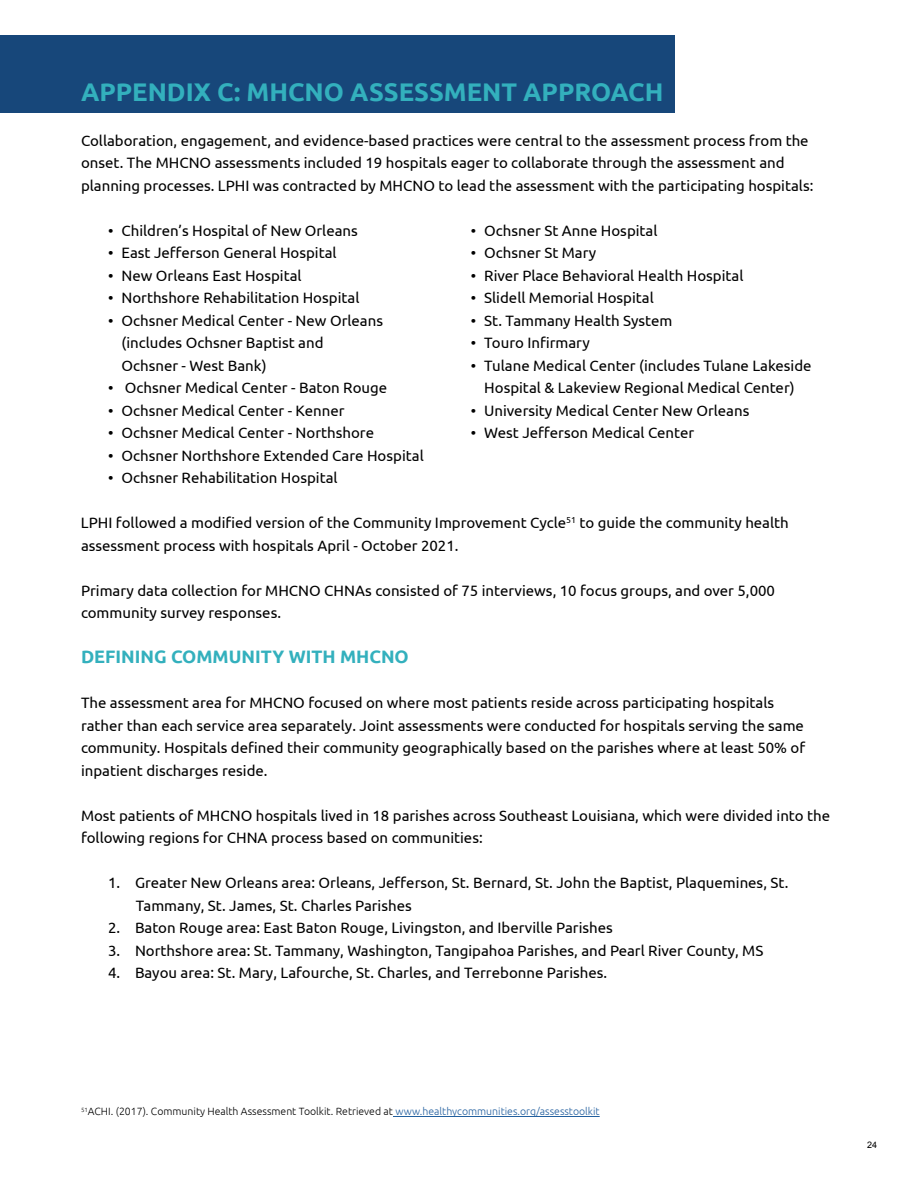
<style>
.page{position:relative;width:918px;height:1188px;background:#fff}
.page>*{position:absolute;margin:0;border:0;box-sizing:border-box;transform-origin:0 0}
.t1{font:700 25.5px "Ubuntu";color:#33b0bd}
.t2{font:700 18px "Ubuntu";color:#33b0bd}
.t3{font:15px/22.5px "Ubuntu";color:#000}
.t4{font:300 10.5px "Ubuntu";color:#000}
.t5{font:9px "Arial";color:#000}
.s1{color:#215e9e}
</style>
<div class="page">
<div style="left:0;top:35px;width:675px;height:77px;background:#17477a"></div>
<hr style="left:393px;top:1116px;width:207px;height:1px;background:#215e9e">
<h1 class="t1" style="left:81px;top:76px;width:584px">APPENDIX C: MHCNO ASSESSMENT APPROACH</h1>
<p class="t3" style="left:81px;top:129px;width:734px">Collaboration, engagement, and evidence-based practices were central to the assessment process from the onset. The MHCNO assessments included 19 hospitals eager to collaborate through the assessment and planning processes. LPHI was contracted by MHCNO to lead the assessment with the participating hospitals:</p>
<p class="t3" style="left:108px;top:219px;width:251px">• Children’s Hospital of New Orleans</p>
<p class="t3" style="left:108px;top:241px;width:230px">• East Jefferson General Hospital</p>
<p class="t3" style="left:108px;top:264px;width:195px">• New Orleans East Hospital</p>
<p class="t3" style="left:108px;top:286px;width:253px">• Northshore Rehabilitation Hospital</p>
<p class="t3" style="left:122px;top:309px;width:263px;text-indent:-14px">• Ochsner Medical Center - New Orleans (includes Ochsner Baptist and<br>Ochsner - West Bank)</p>
<p class="t3" style="left:108px;top:376px;width:281px">• Ochsner Medical Center - Baton Rouge</p>
<p class="t3" style="left:108px;top:399px;width:238px">• Ochsner Medical Center - Kenner</p>
<p class="t3" style="left:108px;top:421px;width:268px">• Ochsner Medical Center - Northshore</p>
<p class="t3" style="left:108px;top:444px;width:317px">• Ochsner Northshore Extended Care Hospital</p>
<p class="t3" style="left:108px;top:466px;width:231px">• Ochsner Rehabilitation Hospital</p>
<p class="t3" style="left:81px;top:511px;width:709px">LPHI followed a modified version of the Community Improvement Cycle<sup>51</sup> to guide the community health assessment process with hospitals April - October 2021.</p>
<p class="t3" style="left:81px;top:579px;width:696px">Primary data collection for MHCNO CHNAs consisted of 75 interviews, 10 focus groups, and over 5,000 community survey responses.</p>
<p class="t2" style="left:81px;top:646px;width:329px">DEFINING COMMUNITY WITH MHCNO</p>
<p class="t3" style="left:81px;top:691px;width:726px">The assessment area for MHCNO focused on where most patients reside across participating hospitals rather than each service area separately. Joint assessments were conducted for hospitals serving the same community. Hospitals defined their community geographically based on the parishes where at least 50% of inpatient discharges reside.</p>
<p class="t3" style="left:81px;top:804px;width:751px">Most patients of MHCNO hospitals lived in 18 parishes across Southeast Louisiana, which were divided into the following regions for CHNA process based on communities:</p>
<p class="t3" style="left:136px;top:871px;width:654px;text-indent:-28px">1. Greater New Orleans area: Orleans, Jefferson, St. Bernard, St. John the Baptist, Plaquemines, St.<br>Tammany, St. James, St. Charles Parishes</p>
<p class="t3" style="left:108px;top:916px;width:506px">2. Baton Rouge area: East Baton Rouge, Livingston, and Iberville Parishes</p>
<p class="t3" style="left:108px;top:939px;width:657px">3. Northshore area: St. Tammany, Washington, Tangipahoa Parishes, and Pearl River County, MS</p>
<p class="t3" style="left:108px;top:961px;width:501px">4. Bayou area: St. Mary, Lafourche, St. Charles, and Terrebonne Parishes.</p>
<p class="t3" style="left:471px;top:219px;width:188px">• Ochsner St Anne Hospital</p>
<p class="t3" style="left:471px;top:241px;width:127px">• Ochsner St Mary</p>
<p class="t3" style="left:471px;top:264px;width:274px">• River Place Behavioral Health Hospital</p>
<p class="t3" style="left:471px;top:286px;width:185px">• Slidell Memorial Hospital</p>
<p class="t3" style="left:471px;top:309px;width:203px">• St. Tammany Health System</p>
<p class="t3" style="left:471px;top:331px;width:121px">• Touro Infirmary</p>
<p class="t3" style="left:471px;top:354px;width:342px;text-align:center">• Tulane Medical Center (includes Tulane Lakeside<br>Hospital &amp; Lakeview Regional Medical Center)</p>
<p class="t3" style="left:471px;top:399px;width:280px">• University Medical Center New Orleans</p>
<p class="t3" style="left:471px;top:421px;width:225px">• West Jefferson Medical Center</p>
<p class="t4" style="left:81px;top:1105px;width:520px"><sup>51</sup>ACHI. (2017). Community Health Assessment Toolkit. Retrieved at <span class="s1">www.healthycommunities.org/assesstoolkit</span></p>
<p class="t5" style="left:867px;top:1139px;width:12px">24</p>
</div>
